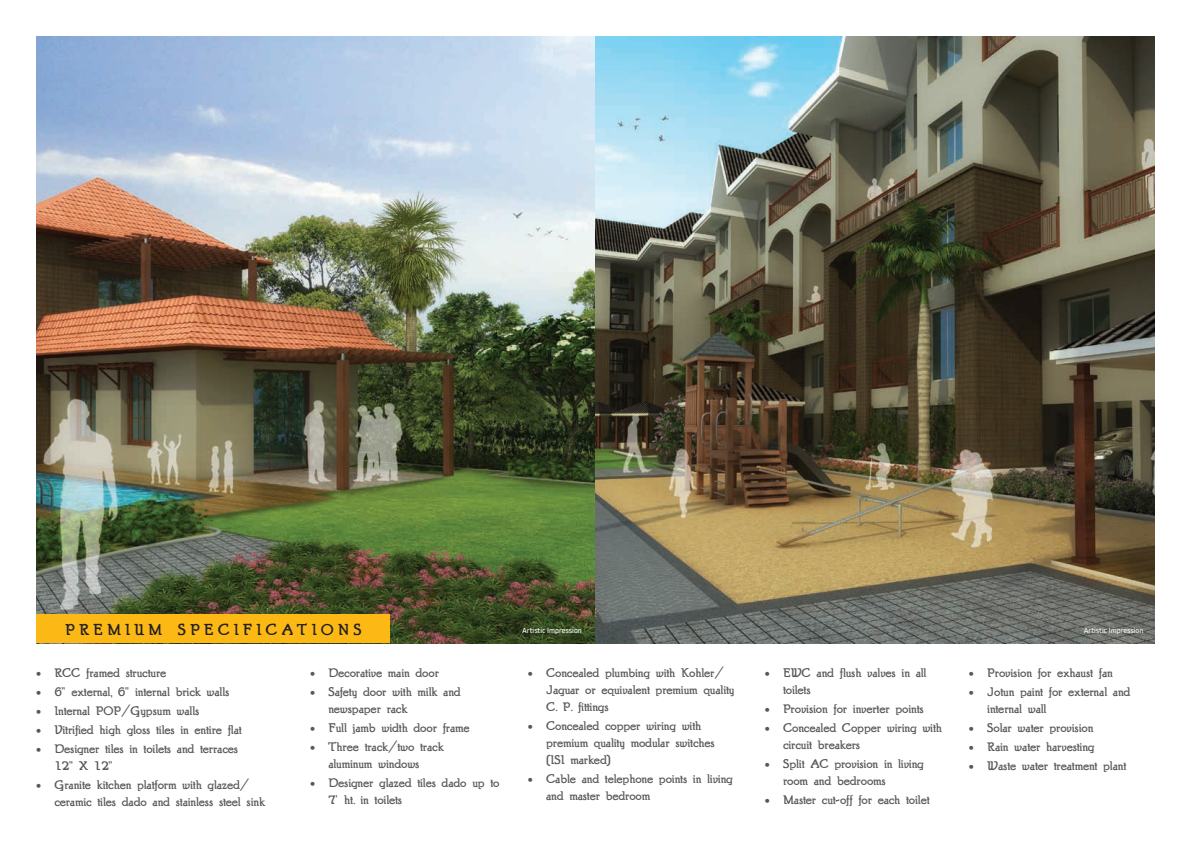
<style>
.page{position:relative;width:1191px;height:842px;background:#fff}
.page>*{position:absolute;margin:0;border:0;box-sizing:border-box;transform-origin:0 0}
.t1{font:700 14px "Puritan";letter-spacing:.3em;color:#231f20}
.t2{font:700 11px/17px "Puritan";color:#57585a}
.t3{font:8px "Kiro";color:#fff}
</style>
<div class="page">
<img style="left:36px;top:36px;width:1119px;height:607px">
<div style="left:36px;top:615px;width:353px;height:28px;background:#fcb814"></div>
<p class="t1" style="left:65px;top:619px;width:14px">pre</p>
<p class="t1" style="left:107px;top:619px;width:256px">miu m SPECIFICATIONS</p>
<p class="t2" style="left:36px;top:663px;width:131px">• RCC framed structure</p>
<p class="t2" style="left:36px;top:682px;width:194px">• 6” external, 6” internal brick walls</p>
<p class="t2" style="left:36px;top:701px;width:164px">• Internal POP/Gypsum walls</p>
<p class="t2" style="left:36px;top:720px;width:207px">• Vitrified high gloss tiles in entire flat</p>
<p class="t2" style="left:54px;top:739px;width:185px;text-indent:-18px">• Designer tiles in toilets and terraces<br>12” X 12”</p>
<p class="t2" style="left:54px;top:775px;width:212px;text-indent:-18px">• Granite kitchen platform with glazed/ ceramic tiles dado and stainless steel sink</p>
<p class="t2" style="left:310px;top:663px;width:130px">• Decorative main door</p>
<p class="t2" style="left:328px;top:682px;width:134px;text-indent:-18px">• Safety door with milk and newspaper rack</p>
<p class="t2" style="left:310px;top:718px;width:161px">• Full jamb width door frame</p>
<p class="t2" style="left:310px;top:737px;width:135px;text-align:center">• Three track/two track aluminum windows</p>
<p class="t2" style="left:328px;top:773px;width:173px;text-indent:-18px">• Designer glazed tiles dado up to<br>7’ ht. in toilets</p>
<p class="t3" style="left:522px;top:625px;width:61px">Artistic Impression</p>
<p class="t3" style="left:1083px;top:625px;width:61px">Artistic Impression</p>
<p class="t2" style="left:546px;top:663px;width:190px;text-indent:-18px">• Concealed plumbing with Kohler/<br>Jaguar or equivalent premium quality<br>C. P. fittings</p>
<p class="t2" style="left:546px;top:716px;width:170px;text-indent:-18px">• Concealed copper wiring with premium quality modular switches (ISI marked)</p>
<p class="t2" style="left:546px;top:769px;width:188px;text-indent:-18px">• Cable and telephone points in living and master bedroom</p>
<p class="t2" style="left:782px;top:663px;width:145px;text-indent:-18px">• EWC and flush valves in all toilets</p>
<p class="t2" style="left:764px;top:699px;width:160px">• Provision for inverter points</p>
<p class="t2" style="left:782px;top:718px;width:160px;text-indent:-18px">• Concealed Copper wiring with circuit breakers</p>
<p class="t2" style="left:782px;top:754px;width:142px;text-indent:-18px">• Split AC provision in living room and bedrooms</p>
<p class="t2" style="left:764px;top:790px;width:166px">• Master cut-off for each toilet</p>
<p class="t2" style="left:969px;top:663px;width:145px">• Provision for exhaust fan</p>
<p class="t2" style="left:987px;top:682px;width:145px;text-indent:-18px">• Jotun paint for external and internal wall</p>
<p class="t2" style="left:969px;top:718px;width:126px">• Solar water provision</p>
<p class="t2" style="left:969px;top:737px;width:127px">• Rain water harvesting</p>
<p class="t2" style="left:969px;top:756px;width:158px">• Waste water treatment plant</p>
</div>
